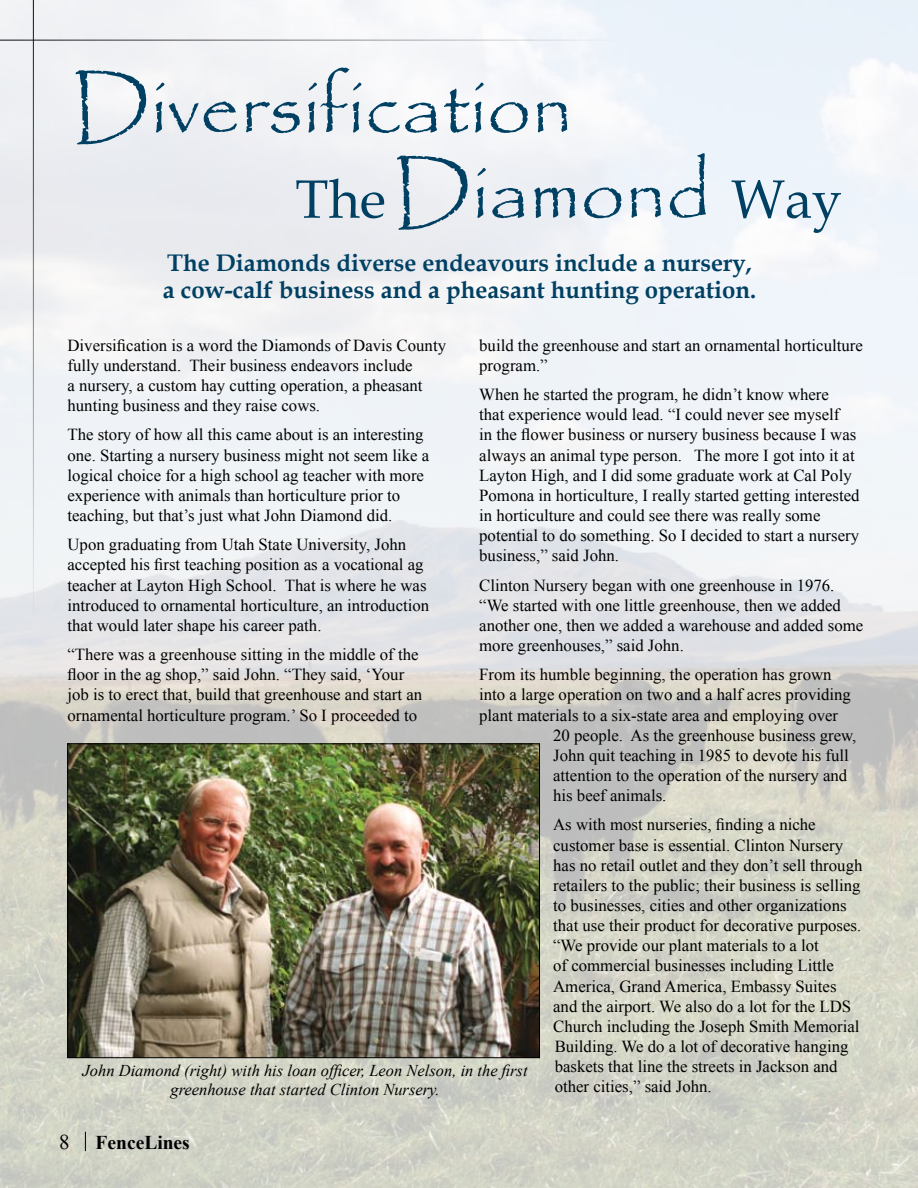
<style>
.page{position:relative;width:918px;height:1188px;background:#fff}
.page>*{position:absolute;margin:0;border:0;box-sizing:border-box;transform-origin:0 0}
.t1{font:79.5px "Papyrus";color:#004063}
.t2{font:54px "Book Antiqua";color:#004063}
.t3{font:700 24px/27px "Book Antiqua";color:#004063}
.t4{font:700 19.5px "Times New Roman";color:#000}
.t5{font:16.8px/20.1px "Times New Roman";color:#000}
.t6{font:italic 16.5px/18.8px "Times New Roman";color:#000;text-align:center}
.s1{font-family:"Book Antiqua";font-size:54px}
.s2{font-weight:400;font-size:21px}
</style>
<div class="page">
<img style="left:0;top:0;width:918px;height:1188px">
<hr style="left:33px;top:0;width:1px;height:618px;background:#000">
<img style="left:70px;top:746px;width:468px;height:310px">
<div style="left:68px;top:744px;width:472px;height:314px;border:1px solid #000"></div>
<svg style="left:85px;top:1132px;width:1px;height:19px"></svg>
<hr style="left:0;top:40px;width:618px;height:1px;background:#000">
<h1 class="t1" style="left:72px;top:58px;width:502px">Diversification</h1>
<h1 class="t1" style="left:393px;top:144px;width:450px">Diamond <span class="s1">Way</span></h1>
<h3 class="t3" style="left:163px;top:249px;width:595px">The Diamonds diverse endeavours include a nursery, a cow-calf business and a pheasant hunting operation.</h3>
<h2 class="t2" style="left:295px;top:162px;width:92px">The</h2>
<p class="t5" style="left:68px;top:335px;width:380px">Diversification is a word the Diamonds of Davis County fully understand. Their business endeavors include<br>a nursery, a custom hay cutting operation, a pheasant hunting business and they raise cows.</p>
<p class="t5" style="left:68px;top:424px;width:363px">The story of how all this came about is an interesting one. Starting a nursery business might not seem like a logical choice for a high school ag teacher with more experience with animals than horticulture prior to teaching, but that’s just what John Diamond did.</p>
<p class="t5" style="left:68px;top:534px;width:363px">Upon graduating from Utah State University, John accepted his first teaching position as a vocational ag teacher at Layton High School. That is where he was introduced to ornamental horticulture, an introduction that would later shape his career path.</p>
<p class="t5" style="left:68px;top:644px;width:356px">“There was a greenhouse sitting in the middle of the floor in the ag shop,” said John. “They said, ‘Your job is to erect that, build that greenhouse and start an ornamental horticulture program.’ So I proceeded to</p>
<p class="t5" style="left:479px;top:335px;width:385px">build the greenhouse and start an ornamental horticulture program.”</p>
<p class="t5" style="left:479px;top:384px;width:382px">When he started the program, he didn’t know where<br>that experience would lead. “I could never see myself<br>in the flower business or nursery business because I was always an animal type person. The more I got into it at Layton High, and I did some graduate work at Cal Poly Pomona in horticulture, I really started getting interested in horticulture and could see there was really some potential to do something. So I decided to start a nursery business,” said John.</p>
<p class="t5" style="left:479px;top:575px;width:386px">Clinton Nursery began with one greenhouse in 1976. “We started with one little greenhouse, then we added another one, then we added a warehouse and added some more greenhouses,” said John.</p>
<p class="t5" style="left:479px;top:664px;width:354px">From its humble beginning, the operation has grown</p>
<p class="t5" style="left:479px;top:685px;width:373px">into a large operation on two and a half acres providing</p>
<p class="t5" style="left:479px;top:705px;width:360px">plant materials to a six-state area and employing over</p>
<p class="t5" style="left:553px;top:725px;width:305px">20 people. As the greenhouse business grew,</p>
<p class="t5" style="left:553px;top:745px;width:297px">John quit teaching in 1985 to devote his full</p>
<p class="t5" style="left:553px;top:765px;width:296px">attention to the operation of the nursery and</p>
<p class="t5" style="left:553px;top:785px;width:115px">his beef animals.</p>
<p class="t5" style="left:553px;top:815px;width:311px">As with most nurseries, finding a niche customer base is essential. Clinton Nursery has no retail outlet and they don’t sell through retailers to the public; their business is selling to businesses, cities and other organizations that use their product for decorative purposes. “We provide our plant materials to a lot<br>of commercial businesses including Little America, Grand America, Embassy Suites and the airport. We also do a lot for the LDS Church including the Joseph Smith Memorial Building. We do a lot of decorative hanging baskets that line the streets in Jackson and other cities,” said John.</p>
<p class="t6" style="left:83px;top:1061px;width:447px">John Diamond (right) with his loan officer, Leon Nelson, in the first greenhouse that started Clinton Nursery.</p>
<p class="t4" style="left:59px;top:1129px;width:132px"><span class="s2">8</span> FenceLines</p>
</div>
